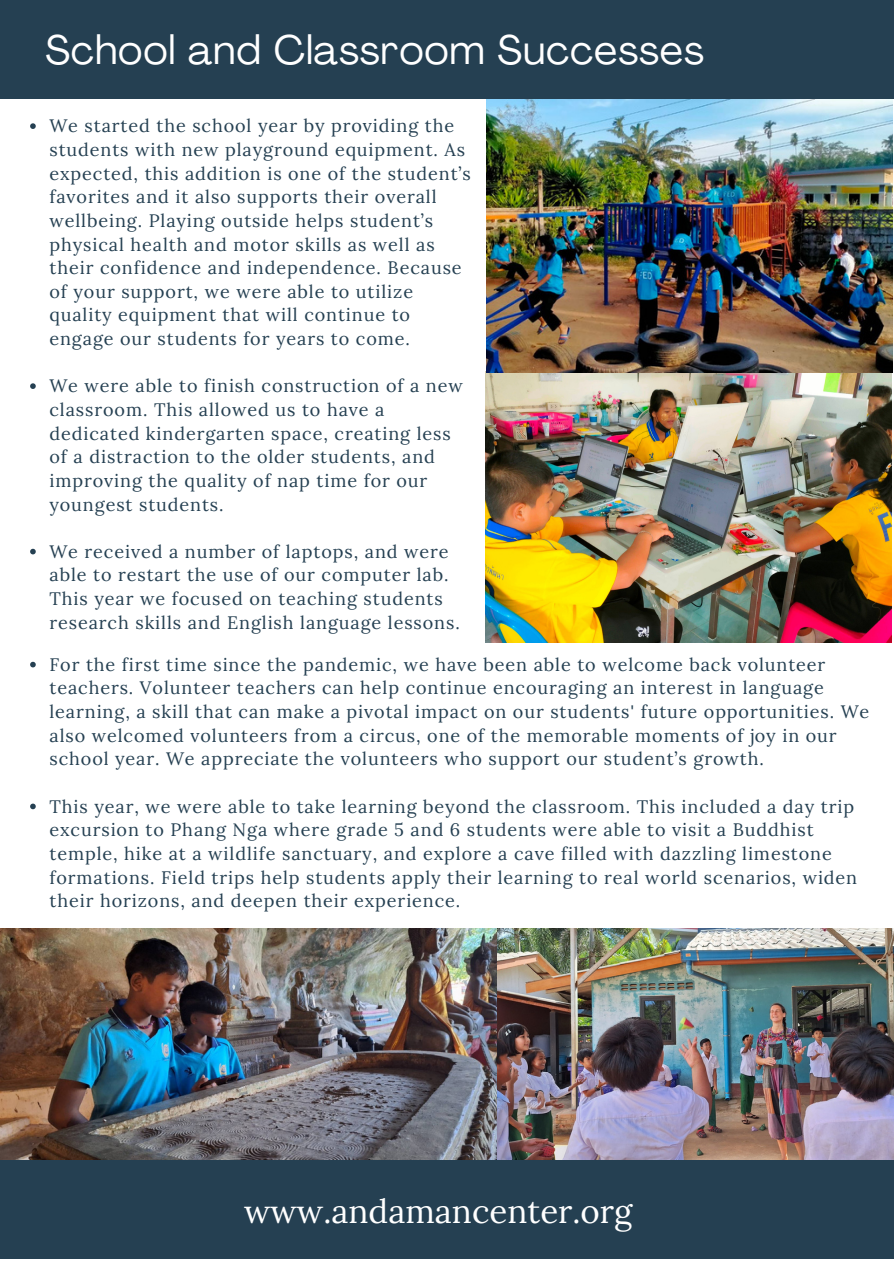
<style>
.page{position:relative;width:894px;height:1264px;background:#fff}
.page>*{position:absolute;margin:0;border:0;box-sizing:border-box;transform-origin:0 0}
.t1{font:40.5px "Agrandir";letter-spacing:.02em;color:#fff}
.t2{font:33px "Lora";color:#fff}
.t3{font:18px/23.7px "Lora";letter-spacing:.05em;color:#254052}
</style>
<div class="page">
<div style="left:0;top:0;width:893px;height:98px;background:#254052"></div>
<img style="left:486px;top:99px;width:406px;height:543px">
<svg style="left:30px;top:123px;width:6px;height:6px"></svg>
<svg style="left:30px;top:383px;width:6px;height:6px"></svg>
<svg style="left:30px;top:549px;width:6px;height:5px"></svg>
<svg style="left:30px;top:661px;width:6px;height:6px"></svg>
<svg style="left:30px;top:803px;width:6px;height:6px"></svg>
<img style="left:0;top:928px;width:893px;height:232px">
<div style="left:0;top:1160px;width:893px;height:98px;background:#254052"></div>
<p class="t1" style="left:46px;top:34px;width:659px">School and Classroom Successes</p>
<p class="t3" style="left:49px;top:114px;width:423px">We started the school year by providing the students with new playground equipment. As expected, this addition is one of the student’s favorites and it also supports their overall wellbeing. Playing outside helps student’s physical health and motor skills as well as their confidence and independence. Because of your support, we were able to utilize quality equipment that will continue to engage our students for years to come.</p>
<p class="t3" style="left:49px;top:374px;width:415px">We were able to finish construction of a new classroom. This allowed us to have a dedicated kindergarten space, creating less of a distraction to the older students, and improving the quality of nap time for our youngest students.</p>
<p class="t3" style="left:49px;top:539px;width:412px">We received a number of laptops, and were able to restart the use of our computer lab.<br>This year we focused on teaching students research skills and English language lessons.</p>
<p class="t3" style="left:49px;top:652px;width:821px">For the first time since the pandemic, we have been able to welcome back volunteer teachers. Volunteer teachers can help continue encouraging an interest in language learning, a skill that can make a pivotal impact on our students' future opportunities. We also welcomed volunteers from a circus, one of the memorable moments of joy in our school year. We appreciate the volunteers who support our student’s growth.</p>
<p class="t3" style="left:49px;top:794px;width:809px">This year, we were able to take learning beyond the classroom. This included a day trip excursion to Phang Nga where grade 5 and 6 students were able to visit a Buddhist temple, hike at a wildlife sanctuary, and explore a cave filled with dazzling limestone formations. Field trips help students apply their learning to real world scenarios, widen their horizons, and deepen their experience.</p>
<h2 class="t2" style="left:244px;top:1190px;width:390px">www.andamancenter.org</h2>
</div>
